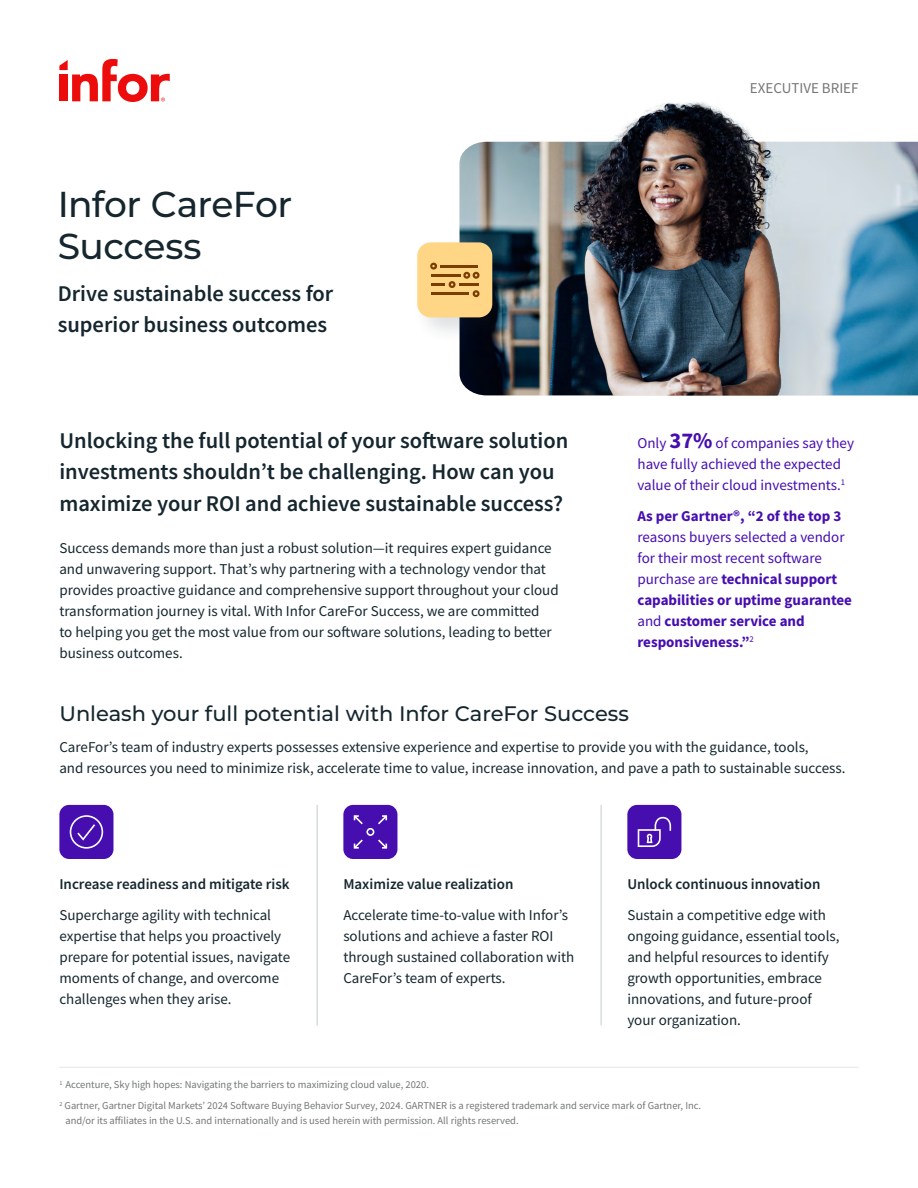
<style>
.page{position:relative;width:918px;height:1188px;background:#fff}
.page>*{position:absolute;margin:0;border:0;box-sizing:border-box;transform-origin:0 0}
.t1{font:500 36px/42px "Montserrat";letter-spacing:-.015em;color:#15262e}
.t2{font:600 22.5px/31.5px "Source Sans Pro";color:#15262e}
.t3{font:500 21px "Montserrat";color:#15262e}
.t4{font:15px/21px "Source Sans Pro";color:#15262e}
.t5{font:700 15px/21px "Source Sans Pro";color:#460daf}
.t6{font:15px/21px "Source Sans Pro";color:#460daf}
.t7{font:600 15px "Source Sans Pro";color:#15262e}
.t8{font:15px "Source Sans Pro";color:#747777}
.t9{font:10.5px/21px "Source Sans Pro";color:#747777}
.s1{font-weight:700;font-size:22.5px}
.s2{font-weight:400}
</style>
<div class="page">
<hr style="left:59px;top:1067px;width:800px;height:1px;background:#dee0e2">
<img style="left:460px;top:102px;width:458px;height:293px">
<hr style="left:317px;top:805px;width:1px;height:220px;background:#c6cbcc">
<hr style="left:601px;top:805px;width:1px;height:220px;background:#c6cbcc">
<div style="left:343px;top:805px;width:54px;height:54px;background:#460daf;border-radius:10px"></div>
<svg style="left:354px;top:815px;width:33px;height:34px"></svg>
<div style="left:59px;top:805px;width:54px;height:54px;background:#460daf;border-radius:10px"></div>
<svg style="left:70px;top:815px;width:33px;height:34px"></svg>
<div style="left:627px;top:805px;width:54px;height:54px;background:#460daf;border-radius:10px"></div>
<svg style="left:638px;top:817px;width:33px;height:30px"></svg>
<div style="left:411px;top:236px;width:109px;height:109px;background:#15262e;opacity:.15"></div>
<div style="left:417px;top:242px;width:75px;height:75px;background:#ffd586;border-radius:14px"></div>
<svg style="left:430px;top:263px;width:7px;height:7px"></svg>
<svg style="left:449px;top:281px;width:7px;height:7px"></svg>
<svg style="left:463px;top:272px;width:17px;height:7px"></svg>
<hr style="left:441px;top:265px;width:37px;height:2px;background:#7b3e00">
<svg style="left:473px;top:290px;width:7px;height:7px"></svg>
<hr style="left:431px;top:293px;width:38px;height:2px;background:#7b3e00">
<hr style="left:459px;top:283px;width:19px;height:3px;background:#7b3e00">
<hr style="left:431px;top:283px;width:14px;height:3px;background:#7b3e00">
<hr style="left:431px;top:274px;width:30px;height:2px;background:#7b3e00">
<svg style="left:59px;top:59px;width:111px;height:43px"></svg>
<h1 class="t1" style="left:58px;top:182px;width:236px">Infor CareFor<br>Success</h1>
<h2 class="t2" style="left:58px;top:277px;width:277px">Drive sustainable success for superior business outcomes</h2>
<h2 class="t2" style="left:59px;top:424px;width:511px">Unlocking the full potential of your software solution investments shouldn’t be challenging. How can you maximize your ROI and achieve sustainable success?</h2>
<p class="t4" style="left:59px;top:537px;width:501px">Success demands more than just a robust solution—it requires expert guidance and unwavering support. That’s why partnering with a technology vendor that provides proactive guidance and comprehensive support throughout your cloud transformation journey is vital. With Infor CareFor Success, we are committed<br>to helping you get the most value from our software solutions, leading to better business outcomes.</p>
<p class="t8" style="left:750px;top:79px;width:110px">EXECUTIVE BRIEF</p>
<p class="t6" style="left:637px;top:432px;width:218px">Only <span class="s1">37%</span> of companies say they have fully achieved the expected value of their cloud investments.<sup>1</sup></p>
<p class="t5" style="left:638px;top:506px;width:205px">As per Gartner®, “2 of the top 3</p>
<p class="t5" style="left:638px;top:527px;width:216px"><span class="s2">reasons buyers selected a vendor for their most recent software purchase are</span> technical support capabilities or uptime guarantee <span class="s2">and</span> customer service and responsiveness.”<sup>2</sup></p>
<h3 class="t3" style="left:59px;top:699px;width:571px">Unleash your full potential with Infor CareFor Success</h3>
<p class="t4" style="left:59px;top:737px;width:788px">CareFor’s team of industry experts possesses extensive experience and expertise to provide you with the guidance, tools,<br>and resources you need to minimize risk, accelerate time to value, increase innovation, and pave a path to sustainable success.</p>
<p class="t7" style="left:59px;top:874px;width:232px">Increase readiness and mitigate risk</p>
<p class="t4" style="left:59px;top:905px;width:232px">Supercharge agility with technical expertise that helps you proactively prepare for potential issues, navigate moments of change, and overcome challenges when they arise.</p>
<p class="t7" style="left:343px;top:874px;width:172px">Maximize value realization</p>
<p class="t4" style="left:343px;top:905px;width:232px">Accelerate time-to-value with Infor’s solutions and achieve a faster ROI through sustained collaboration with CareFor’s team of experts.</p>
<p class="t7" style="left:627px;top:874px;width:195px">Unlock continuous innovation</p>
<p class="t4" style="left:627px;top:905px;width:214px">Sustain a competitive edge with ongoing guidance, essential tools, and helpful resources to identify growth opportunities, embrace innovations, and future-proof your organization.</p>
<p class="t9" style="left:59px;top:1074px;width:643px"><sup>1</sup> Accenture, Sky high hopes: Navigating the barriers to maximizing cloud value, 2020.<br><sup>2</sup> Gartner, Gartner Digital Markets’ 2024 Software Buying Behavior Survey, 2024. GARTNER is a registered trademark and service mark of Gartner, Inc.</p>
<p class="t9" style="left:65px;top:1110px;width:455px">and/or its affiliates in the U.S. and internationally and is used herein with permission. All rights reserved.</p>
</div>
